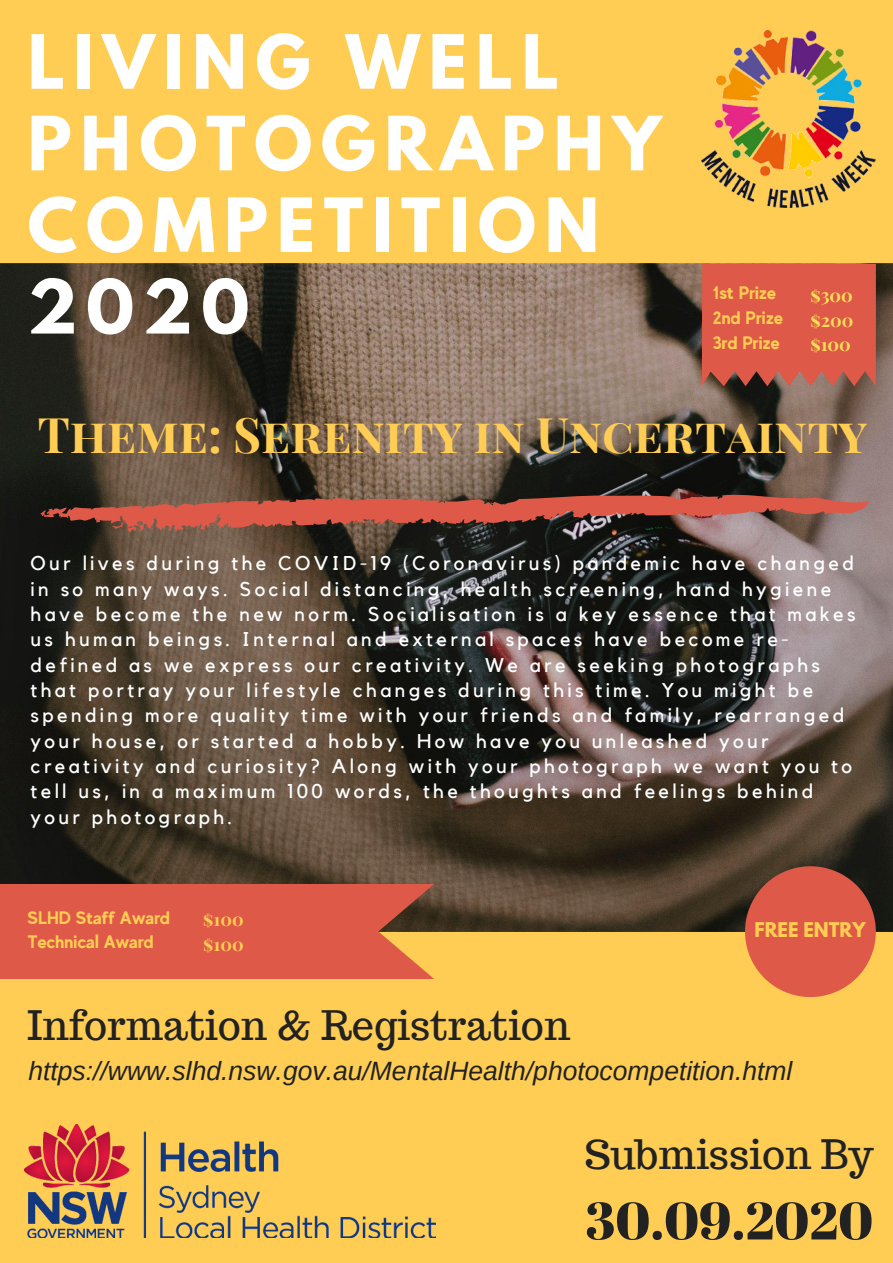
<style>
.page{position:relative;width:893px;height:1263px;background:#ffcd54}
.page>*{position:absolute;margin:0;border:0;box-sizing:border-box;transform-origin:0 0}
.t1{font:700 66.22px/81.6px "League Spartan";letter-spacing:.13em;color:#fff}
.t2{font:52.5px "Abril Fatface";color:#222}
.t3{font:700 48px "Playfair Display SC";color:#ffcd54}
.t4{font:39.75px "Trocchi";color:#222}
.t5{font:italic 26.47px "Arimo";color:#222}
.t6{font:19.88px/25.3px "Kollektif";letter-spacing:.17em;color:#fff}
.t7{font:700 18px/24.8px "MADE Evolve Sans";color:#ffcd54}
.t8{font:700 18px/24.8px "Playfair Display SC";color:#ffde59;text-align:justify}
.t9{font:700 18px "League Spartan";color:#ffcd54}
.t10{font:700 18px/24.8px "Playfair Display SC";color:#ffcd54}
</style>
<div class="page">
<img style="left:0;top:264px;width:893px;height:667px">
<img style="left:24px;top:1124px;width:412px;height:114px">
<div style="left:0;top:884px;width:434px;height:95px;background:#de5947"></div>
<img style="left:702px;top:31px;width:174px;height:176px">
<svg style="left:745px;top:866px;width:131px;height:131px;background:#ce5f43"></svg>
<svg style="left:40px;top:493px;width:829px;height:39px;background:#954f42"></svg>
<svg style="left:702px;top:264px;width:174px;height:122px;background:#d65847"></svg>
<h1 class="t1" style="left:28px;top:30px;width:635px">LIVING WELL<br>PHOTOGRAPHY<br>COMPETITION<br>2020</h1>
<p class="t7" style="left:712px;top:282px;width:72px">1st Prize<br>2nd Prize<br>3rd Prize</p>
<p class="t8" style="left:810px;top:282px;width:44px">$300 $200 $100</p>
<h3 class="t3" style="left:38px;top:401px;width:831px">Theme: Serenity in Uncertainty</h3>
<p class="t6" style="left:31px;top:552px;width:826px">Our lives during the COVID-19 (Coronavirus) pandemic have changed in so many ways. Social distancing, health screening, hand hygiene have become the new norm. Socialisation is a key essence that makes us human beings. Internal and external spaces have become re&shy;defined as we express our creativity. We are seeking photographs that portray your lifestyle changes during this time. You might be spending more quality time with your friends and family, rearranged your house, or started a hobby. How have you unleashed your creativity and curiosity? Along with your photograph we want you to tell us, in a maximum 100 words, the thoughts and feelings behind your photograph.</p>
<p class="t7" style="left:28px;top:906px;width:144px">SLHD Staff Award<br>Technical Award</p>
<p class="t10" style="left:203px;top:906px;width:42px">$100 $100</p>
<h3 class="t4" style="left:28px;top:999px;width:544px">Information &amp; Registration</h3>
<p class="t9" style="left:754px;top:920px;width:113px">FREE ENTRY</p>
<h3 class="t5" style="left:28px;top:1056px;width:765px">https://www.slhd.nsw.gov.au/MentalHealth/photocompetition.html</h3>
<h3 class="t4" style="left:585px;top:1129px;width:290px">Submission By</h3>
<h2 class="t2" style="left:585px;top:1184px;width:289px">30.09.2020</h2>
</div>
